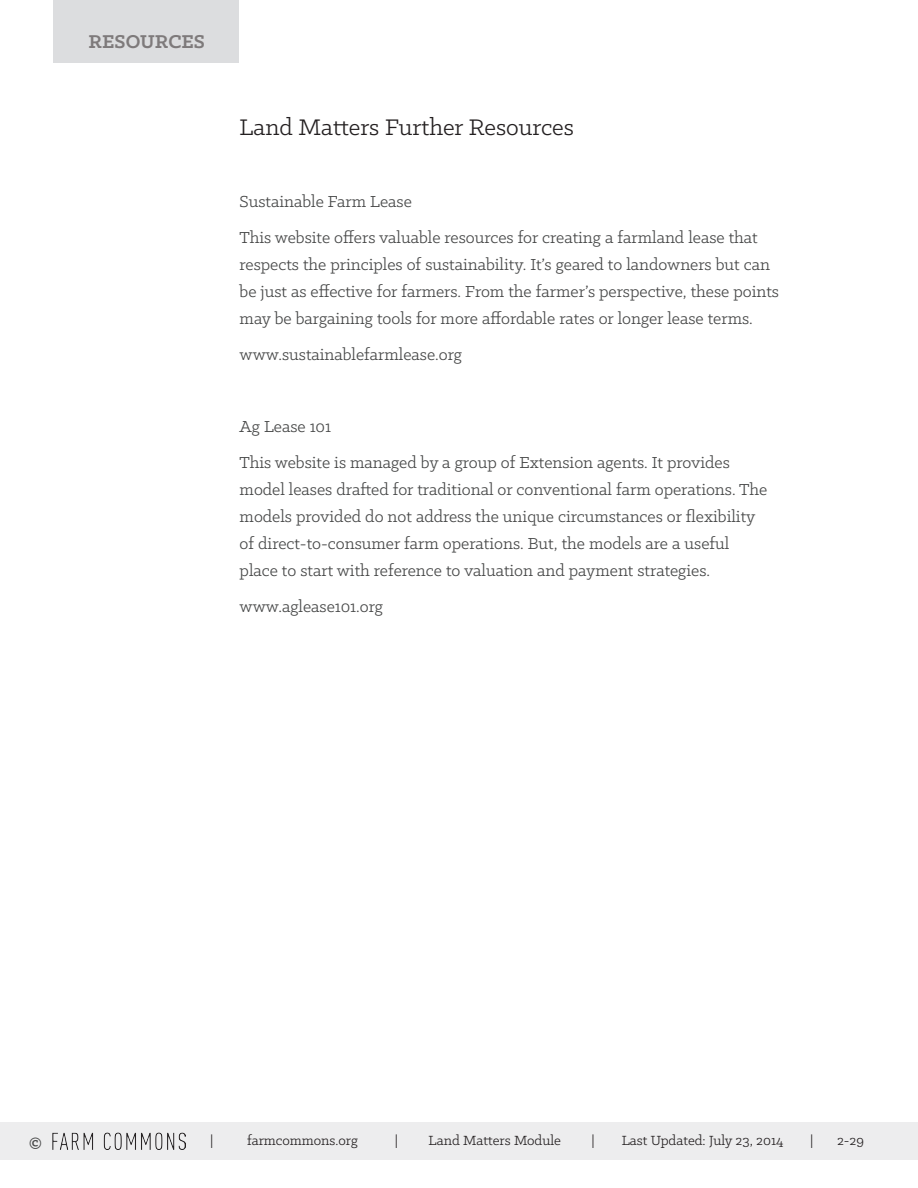
<style>
.page{position:relative;width:918px;height:1188px;background:#fff}
.page>*{position:absolute;margin:0;border:0;box-sizing:border-box;transform-origin:0 0}
.t1{font:25.5px "Klinic Slab";color:#231f20}
.t2{font:700 21px "Klinic Slab";color:#7e7a7b}
.t3{font:18px/27px "Klinic Slab";color:#454646}
.t4{font:700 18px "Klinic Slab";color:#454646}
.t5{font:15px "Klinic Slab";color:#231f20}
</style>
<div class="page">
<div style="left:0;top:1122px;width:918px;height:37px;background:#ededee"></div>
<div style="left:53px;top:1px;width:185px;height:62px;background:#dcdddf"></div>
<img style="left:53px;top:1132px;width:132px;height:18px">
<p class="t2" style="left:89px;top:28px;width:118px">RESOURCES</p>
<h1 class="t1" style="left:240px;top:111px;width:336px">Land Matters Further Resources</h1>
<p class="t3" style="left:240px;top:183px;width:520px;line-height:36px">Sustainable Farm Lease<br>This website offers valuable resources for creating a farmland lease that</p>
<p class="t3" style="left:240px;top:250px;width:541px">respects the principles of sustainability. It’s geared to landowners but can be just as effective for farmers. From the farmer’s perspective, these points may be bargaining tools for more affordable rates or longer lease terms.</p>
<p class="t3" style="left:240px;top:340px;width:224px">www.sustainablefarmlease.org</p>
<p class="t3" style="left:240px;top:408px;width:492px;line-height:36px">Ag Lease 101<br>This website is managed by a group of Extension agents. It provides</p>
<p class="t3" style="left:240px;top:475px;width:529px">model leases drafted for traditional or conventional farm operations. The models provided do not address the unique circumstances or flexibility of direct-to-consumer farm operations. But, the models are a useful place to start with reference to valuation and payment strategies.</p>
<p class="t3" style="left:240px;top:592px;width:145px">www.aglease101.org</p>
<p class="t4" style="left:29px;top:1130px;width:14px">©</p>
<p class="t5" style="left:210px;top:1131px;width:5px">|</p>
<p class="t5" style="left:247px;top:1131px;width:112px">farmcommons.org</p>
<p class="t5" style="left:395px;top:1131px;width:5px">|</p>
<p class="t5" style="left:429px;top:1131px;width:134px">Land Matters Module</p>
<p class="t5" style="left:591px;top:1131px;width:5px">|</p>
<p class="t5" style="left:622px;top:1131px;width:163px">Last Updated: July 23, 2014</p>
<p class="t5" style="left:810px;top:1131px;width:5px">|</p>
<p class="t5" style="left:837px;top:1131px;width:28px">2-29</p>
</div>
